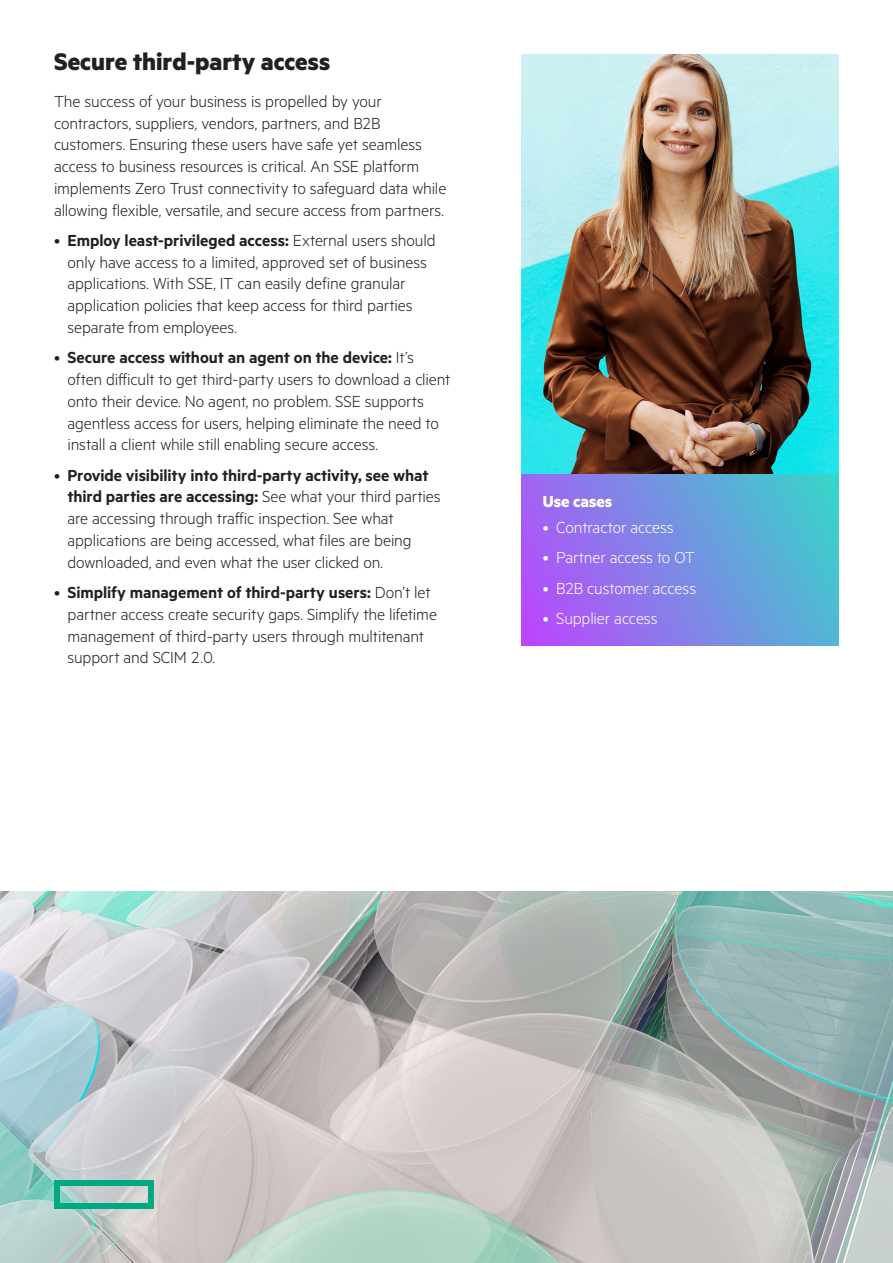
<style>
.page{position:relative;width:893px;height:1263px;background:#fff}
.page>*{position:absolute;margin:0;border:0;box-sizing:border-box;transform-origin:0 0}
.Body_subheadline_MetricHPE_Bold_18_21_pt{font:700 27px "Metric HPE";color:#231f20}
.Body_text_before_bullet_MetricHPE_Light_{font:300 18px/21.8px "Metric HPE";letter-spacing:-.01em;color:#231f20}
.t1{font:300 18px "Metric HPE";letter-spacing:-.005em;color:#fff}
.Body_header_MetricHPE_Bold_12_15pt{font:700 18px "Metric HPE";color:#fff}
.s1{font-weight:600}
</style>
<div class="page">
<img style="left:0;top:891px;width:893px;height:372px">
<img style="left:54px;top:1180px;width:99px;height:29px">
<svg style="left:521px;top:473px;width:318px;height:173px;background:#788de2"></svg>
<img style="left:521px;top:54px;width:318px;height:419px">
<p class="Body_subheadline_MetricHPE_Bold_18_21_pt" style="left:54px;top:45px;width:278px">Secure third-party access</p>
<p class="Body_text_before_bullet_MetricHPE_Light_" style="left:54px;top:90px;width:394px">The success of your business is propelled by your contractors, suppliers, vendors, partners, and B2B customers. Ensuring these users have safe yet seamless access to business resources is critical. An SSE platform implements Zero Trust connectivity to safeguard data while allowing flexible, versatile, and secure access from partners.</p>
<p class="Body_text_before_bullet_MetricHPE_Light_" style="left:68px;top:229px;width:370px;text-indent:-14px">• <span class="s1">Employ least-privileged access:</span> External users should only have access to a limited, approved set of business applications. With SSE, IT can easily define granular application policies that keep access for third parties separate from employees.</p>
<p class="Body_text_before_bullet_MetricHPE_Light_" style="left:68px;top:346px;width:384px;text-indent:-14px">• <span class="s1">Secure access without an agent on the device:</span> It’s often difficult to get third-party users to download a client onto their device. No agent, no problem. SSE supports agentless access for users, helping eliminate the need to install a client while still enabling secure access.</p>
<p class="Body_text_before_bullet_MetricHPE_Light_" style="left:68px;top:463px;width:375px;text-indent:-14px">• <span class="s1">Provide visibility into third-party activity, see what third parties are accessing:</span> See what your third parties are accessing through traffic inspection. See what applications are being accessed, what files are being downloaded, and even what the user clicked on.</p>
<p class="Body_text_before_bullet_MetricHPE_Light_" style="left:68px;top:581px;width:371px;text-indent:-14px">• <span class="s1">Simplify management of third-party users:</span> Don’t let partner access create security gaps. Simplify the lifetime management of third-party users through multitenant support and SCIM 2.0.</p>
<p class="Body_header_MetricHPE_Bold_12_15pt" style="left:543px;top:490px;width:71px">Use cases</p>
<p class="t1" style="left:543px;top:517px;width:133px">• Contractor access</p>
<p class="t1" style="left:543px;top:547px;width:154px">• Partner access to OT</p>
<p class="t1" style="left:543px;top:578px;width:155px">• B2B customer access</p>
<p class="t1" style="left:543px;top:608px;width:116px">• Supplier access</p>
</div>
